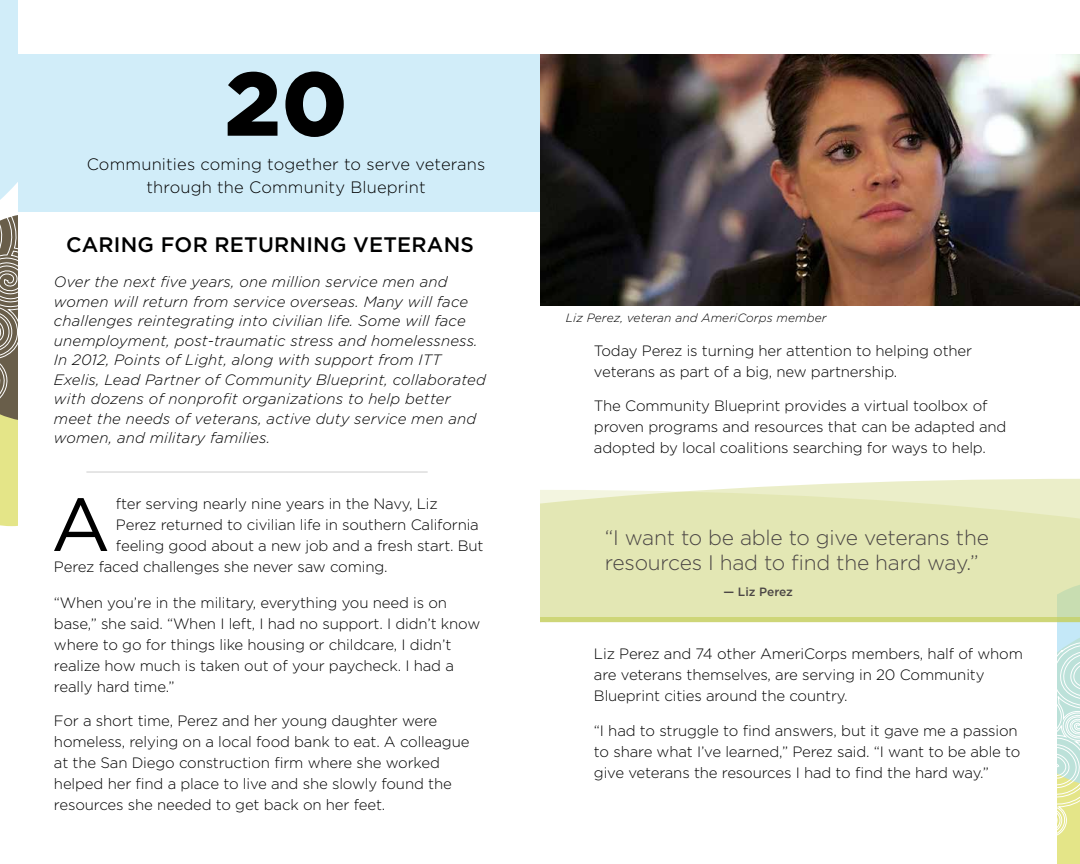
<style>
.page{position:relative;width:1080px;height:864px;background:#fff}
.page>*{position:absolute;margin:0;border:0;box-sizing:border-box;transform-origin:0 0}
.t1{font:900 90px "Gotham";color:#000}
.t2{font:75px "Gotham";color:#000}
.t3{font:300 21px/25.7px "Gotham";letter-spacing:-.01em;color:#4b4645}
.t4{font:500 21px "Gotham";letter-spacing:.01em;color:#000101}
.t5{font:300 16.5px/22.5px "Gotham";letter-spacing:.01em;color:#000;text-align:center}
.t6{font:300 15px/21px "Gotham";letter-spacing:-.01em;color:#000}
.t7{font:italic 300 15px/19.5px "Gotham";letter-spacing:.01em;color:#000}
.t8{font:italic 300 12px "Gotham";letter-spacing:.01em;color:#000}
.t9{font:500 12px "Gotham";letter-spacing:-.005em;color:#4b4645}
</style>
<div class="page">
<svg style="left:0;top:0;width:19px;height:526px;background:#bcc3af"></svg>
<svg style="left:1056px;top:622px;width:24px;height:242px;background:#d6e9cb"></svg>
<svg style="left:710px;top:479px;width:370px;height:11px;fill:#ebeec9"></svg>
<svg style="left:540px;top:490px;width:540px;height:127px;background:#e3e7b6"></svg>
<div style="left:19px;top:54px;width:521px;height:158px;background:#d1edf9"></div>
<div style="left:540px;top:617px;width:540px;height:5px;background:#ced678"></div>
<hr style="left:86px;top:471px;width:342px;height:2px;background:#000101">
<img style="left:540px;top:54px;width:540px;height:252px">
<h1 class="t1" style="left:225px;top:42px;width:124px">20</h1>
<p class="t5" style="left:87px;top:153px;width:400px">Communities coming together to serve veterans through the Community Blueprint</p>
<h3 class="t4" style="left:66px;top:231px;width:409px">CARING FOR RETURNING VETERANS</h3>
<p class="t7" style="left:54px;top:272px;width:433px">Over the next five years, one million service men and women will return from service overseas. Many will face challenges reintegrating into civilian life. Some will face unemployment, post-traumatic stress and homelessness.<br>In 2012, Points of Light, along with support from ITT Exelis, Lead Partner of Community Blueprint, collaborated with dozens of nonprofit organizations to help better meet the needs of veterans, active duty service men and women, and military families.</p>
<h2 class="t2" style="left:51px;top:476px;width:61px">A</h2>
<p class="t6" style="left:116px;top:493px;width:323px">fter serving nearly nine years in the Navy, Liz</p>
<p class="t6" style="left:116px;top:514px;width:364px">Perez returned to civilian life in southern California</p>
<p class="t6" style="left:116px;top:535px;width:369px">feeling good about a new job and a fresh start. But</p>
<p class="t6" style="left:54px;top:556px;width:335px">Perez faced challenges she never saw coming.</p>
<p class="t6" style="left:54px;top:592px;width:428px">“When you’re in the military, everything you need is on base,” she said. “When I left, I had no support. I didn’t know where to go for things like housing or childcare, I didn’t realize how much is taken out of your paycheck. I had a really hard time.”</p>
<p class="t6" style="left:54px;top:710px;width:417px">For a short time, Perez and her young daughter were homeless, relying on a local food bank to eat. A colleague at the San Diego construction firm where she worked helped her find a place to live and she slowly found the resources she needed to get back on her feet.</p>
<p class="t8" style="left:566px;top:310px;width:262px">Liz Perez, veteran and AmeriCorps member</p>
<p class="t6" style="left:594px;top:340px;width:380px">Today Perez is turning her attention to helping other veterans as part of a big, new partnership.</p>
<p class="t6" style="left:594px;top:395px;width:414px">The Community Blueprint provides a virtual toolbox of proven programs and resources that can be adapted and adopted by local coalitions searching for ways to help.</p>
<h3 class="t3" style="left:605px;top:524px;width:386px">“I want to be able to give veterans the resources I had to find the hard way.”</h3>
<p class="t9" style="left:724px;top:584px;width:71px">— Liz Perez</p>
<p class="t6" style="left:594px;top:643px;width:430px">Liz Perez and 74 other AmeriCorps members, half of whom are veterans themselves, are serving in 20 Community<br>Blueprint cities around the country.</p>
<p class="t6" style="left:594px;top:720px;width:428px">“I had to struggle to find answers, but it gave me a passion to share what I’ve learned,” Perez said. “I want to be able to give veterans the resources I had to find the hard way.”</p>
</div>
